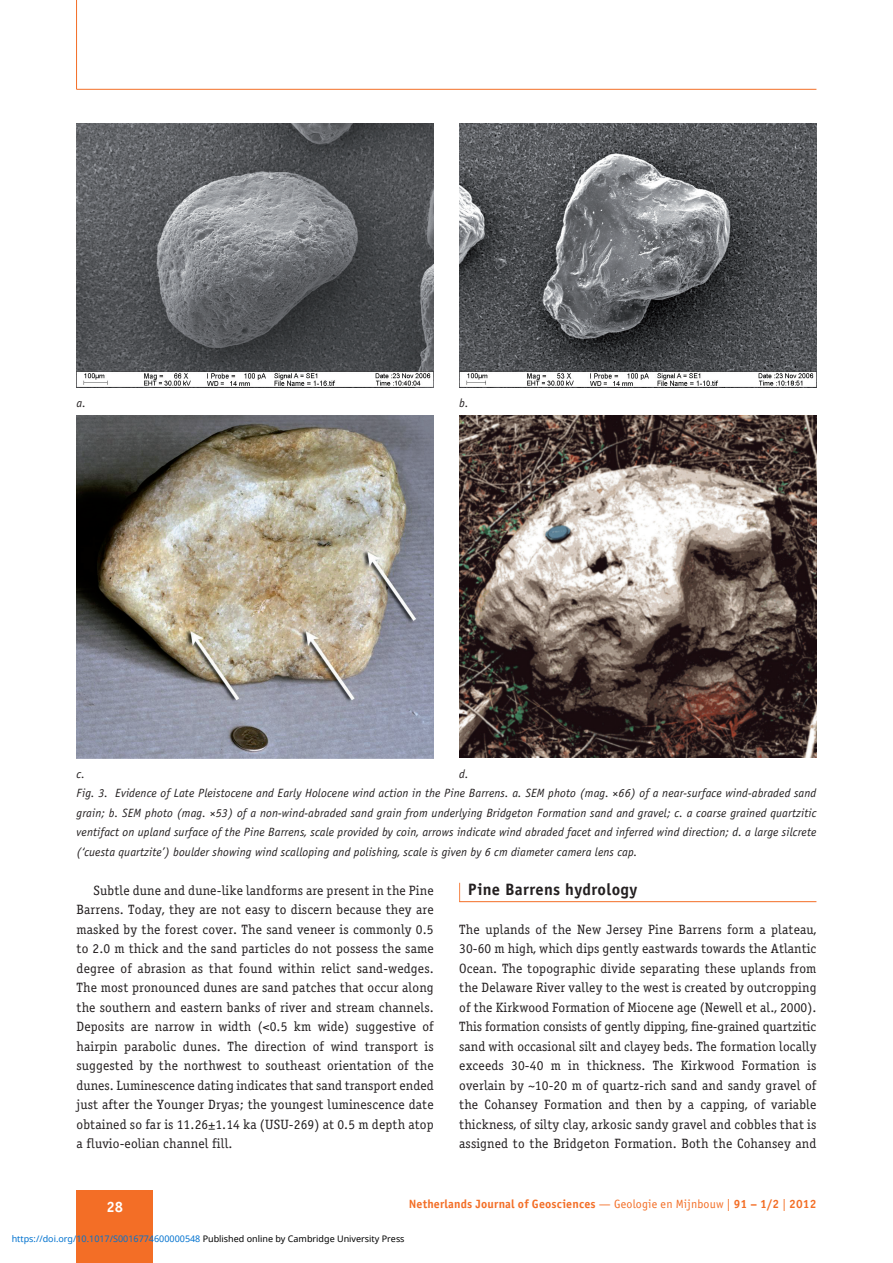
<style>
.page{position:relative;width:893px;height:1263px;background:#fff}
.page>*{position:absolute;margin:0;border:0;box-sizing:border-box;transform-origin:0 0}
.t1{font:16.5px "Officina Sans Bold ITC";letter-spacing:.02em;color:#231f20}
.t2{font:15px "Officina Sans Bold ITC";color:#fff}
.t3{font:13.5px/19.5px "Officina Serif Book ITC";letter-spacing:.01em;color:#231f20;text-align:justify}
.t4{font:italic 12px/19.5px "Officina Sans Book ITC";letter-spacing:.01em;color:#231f20;text-align:justify}
.t5{font:12px "Officina Sans Bold ITC";letter-spacing:.015em;color:#f36e26}
.t6{font:9px "Noto Sans";color:#0172cf}
.s1{font-family:"Officina Serif Book ITC";font-style:normal}
.s2{font-family:"Officina Sans Book ITC"}
.s3{color:#000}
</style>
<div class="page">
<div style="left:77px;top:1191px;width:76px;height:72px;background:#f36e26"></div>
<svg style="left:459px;top:883px;width:1px;height:18px"></svg>
<hr style="left:459px;top:901px;width:357px;height:1px;background:#f36e26">
<img style="left:77px;top:123px;width:357px;height:265px">
<img style="left:459px;top:123px;width:357px;height:265px">
<img style="left:77px;top:416px;width:357px;height:342px">
<img style="left:459px;top:416px;width:357px;height:341px">
<hr style="left:76px;top:0;width:1px;height:89px;background:#f36e26">
<hr style="left:77px;top:89px;width:739px;height:1px;background:#f36e26">
<p class="t4" style="left:77px;top:394px;width:11px">a.</p>
<p class="t4" style="left:459px;top:394px;width:11px">b.</p>
<p class="t4" style="left:77px;top:765px;width:10px">c.</p>
<p class="t4" style="left:459px;top:765px;width:11px">d.</p>
<p class="t4" style="left:77px;top:784px;width:741px">Fig. 3. Evidence of Late Pleistocene and Early Holocene wind action in the Pine Barrens. a. SEM photo (mag. <span class="s1">×</span>66) of a near-surface wind-abraded sand grain; b. SEM photo (mag. <span class="s1">×</span>53) of a non-wind-abraded sand grain from underlying Bridgeton Formation sand and gravel; c. a coarse grained quartzitic ventifact on upland surface of the Pine Barrens, scale provided by coin, arrows indicate wind abraded facet and inferred wind direction; d. a large silcrete (‘cuesta quartzite’) boulder showing wind scalloping and polishing, scale is given by 6 cm diameter camera lens cap.</p>
<p class="t3" style="left:77px;top:882px;width:359px;text-indent:17px">Subtle dune and dune-like landforms are present in the Pine Barrens. Today, they are not easy to discern because they are masked by the forest cover. The sand veneer is commonly 0.5 to 2.0 m thick and the sand particles do not possess the same degree of abrasion as that found within relict sand-wedges.<br>The most pronounced dunes are sand patches that occur along the southern and eastern banks of river and stream channels.<br>Deposits are narrow in width (&lt;0.5 km wide) suggestive of hairpin parabolic dunes. The direction of wind transport is suggested by the northwest to southeast orientation of the dunes. Luminescence dating indicates that sand transport ended just after the Younger Dryas; the youngest luminescence date obtained so far is 11.26±1.14 ka (USU-269) at 0.5 m depth atop a fluvio-eolian channel fill.</p>
<p class="t1" style="left:468px;top:883px;width:171px">Pine Barrens hydrology</p>
<p class="t3" style="left:459px;top:921px;width:359px">The uplands of the New Jersey Pine Barrens form a plateau, 30-60 m high, which dips gently eastwards towards the Atlantic Ocean. The topographic divide separating these uplands from the Delaware River valley to the west is created by outcropping of the Kirkwood Formation of Miocene age (Newell et al., 2000).<br>This formation consists of gently dipping, fine-grained quartzitic sand with occasional silt and clayey beds. The formation locally exceeds 30-40 m in thickness. The Kirkwood Formation is overlain by ~10-20 m of quartz-rich sand and sandy gravel of the Cohansey Formation and then by a capping, of variable thickness, of silty clay, arkosic sandy gravel and cobbles that is assigned to the Bridgeton Formation. Both the Cohansey and</p>
<p class="t2" style="left:106px;top:1201px;width:18px">28</p>
<p class="t5" style="left:409px;top:1199px;width:409px">Netherlands Journal of Geosciences <span class="s2">— Geologie en Mijnbouw |</span> 91 – 1/2 <span class="s2">|</span> 2012</p>
<p class="t6" style="left:12px;top:1232px;width:394px">https://doi.org/10.1017/S0016774600000548 <span class="s3">Published online by Cambridge University Press</span></p>
</div>
